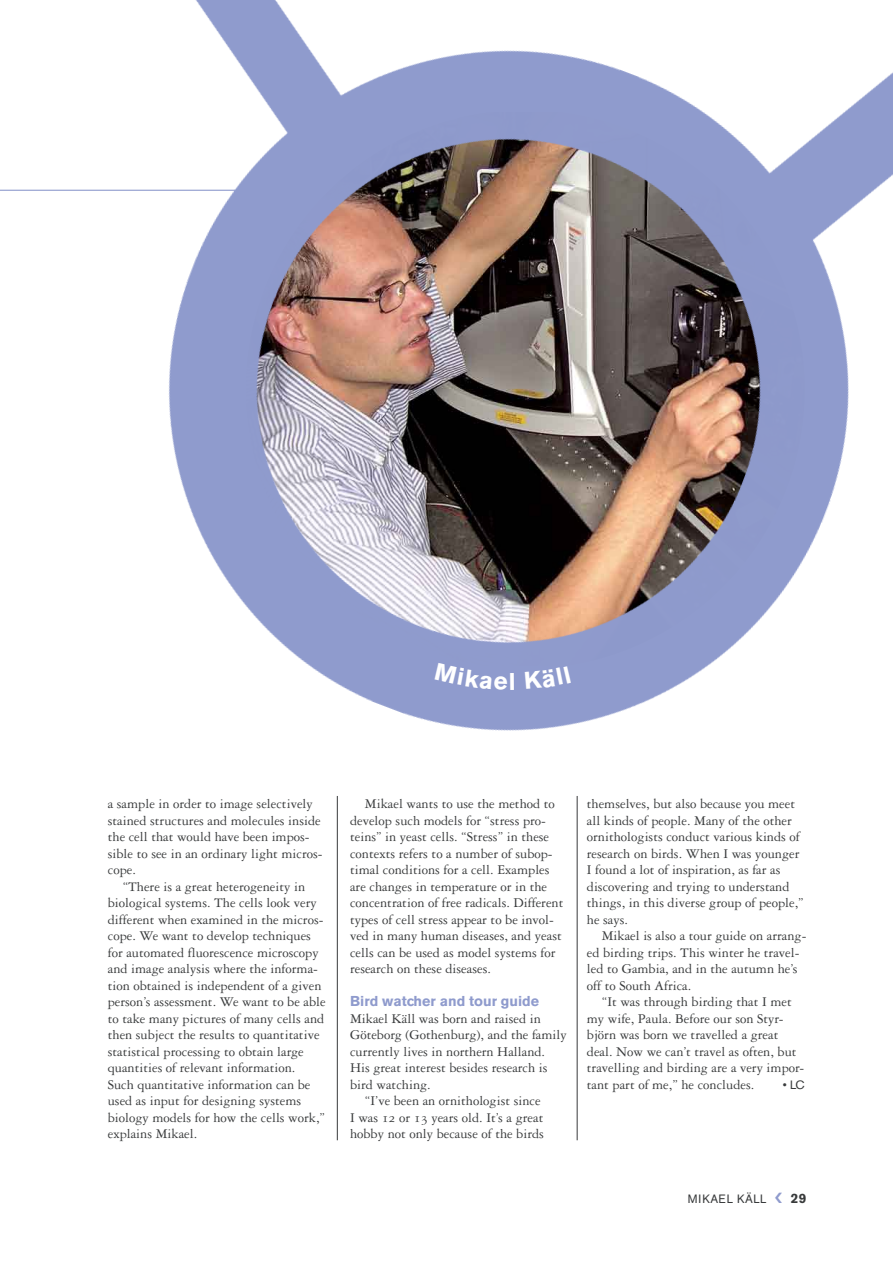
<style>
.page{position:relative;width:893px;height:1263px;background:#fff}
.page>*{position:absolute;margin:0;border:0;box-sizing:border-box;transform-origin:0 0}
.t1{font:14.25px/16.5px "Garamond Three";color:#383a3b}
.t2{font:700 14.25px "Akzidenz Grotesk BE";color:#8f9bcd}
.t3{font:700 13.5px "Akzidenz Grotesk BE";color:#383a3b}
.t4{font:12px "Akzidenz Grotesk BE";letter-spacing:.04em;color:#383a3b}
.s1{font-family:"Garamond Three SC"}
</style>
<div class="page">
<img style="left:27px;top:0;width:866px;height:731px">
<hr style="left:337px;top:796px;width:1px;height:344px;background:#383a3b">
<hr style="left:577px;top:796px;width:1px;height:344px;background:#383a3b">
<hr style="left:0;top:190px;width:302px;height:1px;background:#8f9bcd">
<div style="left:435px;top:663px;width:79px;height:27px;background:#8f9bcd"></div>
<svg style="left:525px;top:666px;width:46px;height:23px"></svg>
<p class="t1" style="left:108px;top:796px;width:216px">a sample in order to image selectively stained structures and molecules inside the cell that would have been impos&shy;sible to see in an ordinary light micros&shy;cope.</p>
<p class="t1" style="left:108px;top:878px;width:219px;text-indent:15px">“There is a great heterogeneity in biological systems. The cells look very different when examined in the micros&shy;cope. We want to develop techniques for automated fluorescence microscopy and image analysis where the informa&shy;tion obtained is independent of a given person’s assessment. We want to be able to take many pictures of many cells and then subject the results to quantitative statistical processing to obtain large quantities of relevant information.<br>Such quantitative information can be used as input for designing systems biology models for how the cells work,” explains Mikael.</p>
<p class="t1" style="left:350px;top:796px;width:215px;text-indent:15px">Mikael wants to use the method to develop such models for “stress pro&shy;teins” in yeast cells. “Stress” in these contexts refers to a number of subop&shy;timal conditions for a cell. Examples are changes in temperature or in the concentration of free radicals. Different types of cell stress appear to be invol&shy;ved in many human diseases, and yeast cells can be used as model systems for research on these diseases.</p>
<p class="t2" style="left:350px;top:993px;width:191px">Bird watcher and tour guide</p>
<p class="t1" style="left:350px;top:1010px;width:192px">Mikael Käll was born and raised in</p>
<p class="t1" style="left:350px;top:1027px;width:218px">Göteborg (Gothenburg), and the family</p>
<p class="t1" style="left:350px;top:1043px;width:197px">currently lives in northern Halland.</p>
<p class="t1" style="left:350px;top:1060px;width:199px">His great interest besides research is</p>
<p class="t1" style="left:350px;top:1076px;width:82px">bird watching.</p>
<p class="t1" style="left:365px;top:1093px;width:177px">“I’ve been an ornithologist since</p>
<p class="t1" style="left:350px;top:1109px;width:195px">I was <span class="s1">12</span> or <span class="s1">13</span> years old. It’s a great</p>
<p class="t1" style="left:350px;top:1126px;width:195px">hobby not only because of the birds</p>
<p class="t1" style="left:587px;top:796px;width:218px">themselves, but also because you meet all kinds of people. Many of the other ornithologists conduct various kinds of research on birds. When I was younger I found a lot of inspiration, as far as discovering and trying to understand things, in this diverse group of people,” he says.</p>
<p class="t1" style="left:587px;top:928px;width:221px;text-indent:15px">Mikael is also a tour guide on arrang&shy;ed birding trips. This winter he travel&shy;led to Gambia, and in the autumn he’s off to South Africa.</p>
<p class="t1" style="left:587px;top:994px;width:219px;text-indent:15px">“It was through birding that I met my wife, Paula. Before our son Styr&shy;björn was born we travelled a great deal. Now we can’t travel as often, but travelling and birding are a very impor&shy;tant part of me,” he concludes.</p>
<p class="t4" style="left:783px;top:1077px;width:23px">• LC</p>
<p class="t4" style="left:688px;top:1191px;width:80px">MIKAEL KÄLL</p>
<p class="t3" style="left:791px;top:1190px;width:17px">29</p>
</div>
